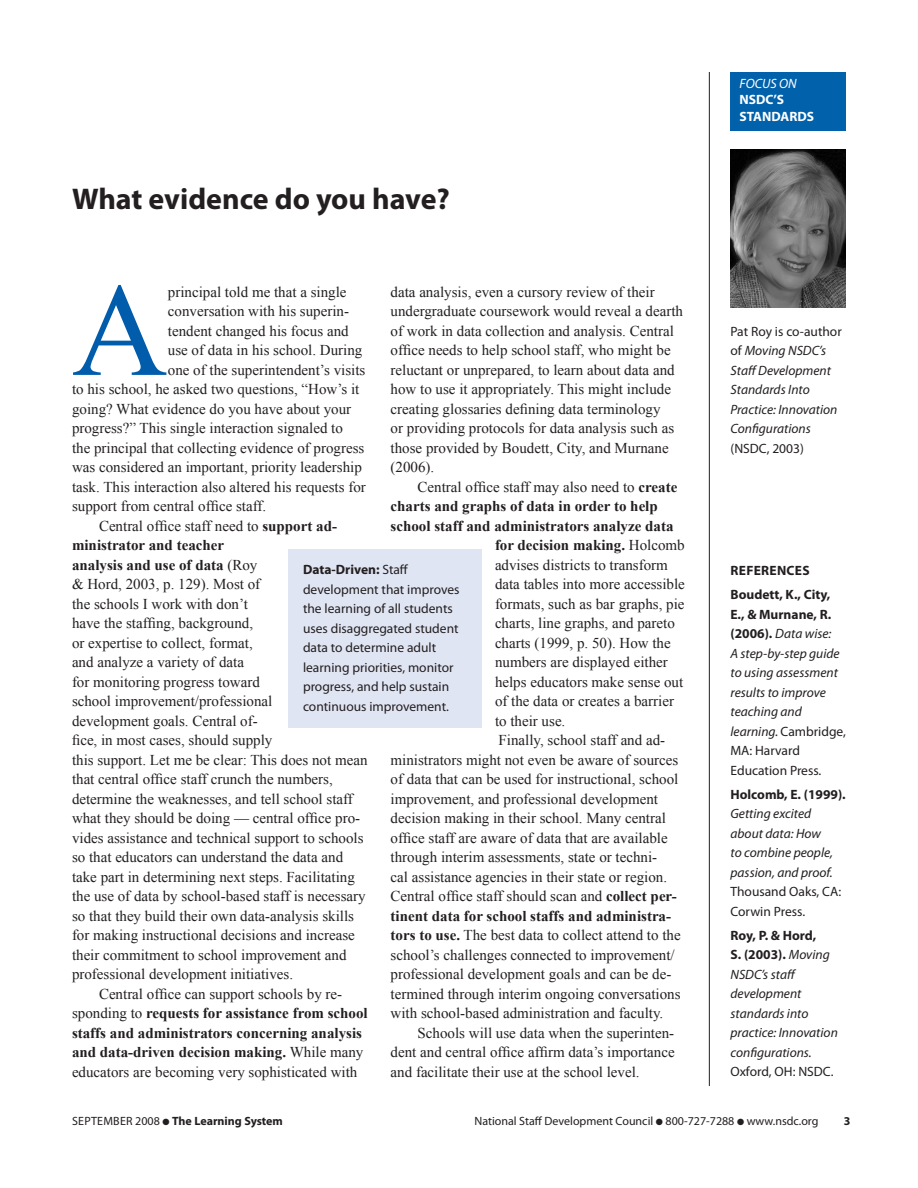
<style>
.page{position:relative;width:918px;height:1188px;background:#fff}
.page>*{position:absolute;margin:0;border:0;box-sizing:border-box;transform-origin:0 0}
.Body_text{font:132.75px "Times New Roman";color:#015dab}
.Headline_18b{font:700 30px "Myriad Pro";color:#231f20}
.Body_text-2{font:15px/19.5px "Times New Roman";color:#231f20}
.Body_text-3{font:700 15px/19.5px "Times New Roman";color:#231f20}
.References_on_side{font:italic 13.5px/19.5px "Myriad Pro";color:#231f20}
.Standards{font:13.5px/19.5px "Myriad Pro";color:#231f20}
.Body_text-4{font:italic 13.5px/19.5px "Myriad Pro";color:#231f20}
.t1{font:700 13.5px "Myriad Pro";color:#fff}
.References_on_side-2{font:700 13.5px "Myriad Pro";color:#231f20}
.t2{font:italic 13.5px "Myriad Pro";color:#fff}
.t3{font:12px "Myriad Pro";color:#231f20}
.t4{font:700 12px "Myriad Pro";color:#231f20}
.s1{font-weight:700}
.s2{font-weight:400}
.s3{font-style:normal}
.s4{font-weight:700;font-style:normal}
</style>
<div class="page">
<hr style="left:709px;top:72px;width:1px;height:1014px;background:#231f20">
<div style="left:730px;top:72px;width:116px;height:58px;background:#0161ab"></div>
<img style="left:730px;top:150px;width:116px;height:158px">
<div style="left:288px;top:549px;width:194px;height:179px;background:#e0e5f3"></div>
<p class="Headline_18b" style="left:72px;top:182px;width:379px">What evidence do you have?</p>
<p class="t2" style="left:740px;top:76px;width:59px">FOCUS ON</p>
<p class="t1" style="left:740px;top:92px;width:46px">NSDC’S</p>
<p class="t1" style="left:740px;top:109px;width:76px">STANDARDS</p>
<p class="Body_text" style="left:72px;top:241px;width:97px">A</p>
<p class="Body_text-2" style="left:168px;top:282px;width:180px">principal told me that a single</p>
<p class="Body_text-2" style="left:391px;top:282px;width:294px">data analysis, even a cursory review of their undergraduate coursework would reveal a dearth of work in data collection and analysis. Central office needs to help school staff, who might be reluctant or unprepared, to learn about data and how to use it appropriately. This might include creating glossaries defining data terminology<br>or providing protocols for data analysis such as those provided by Boudett, City, and Murnane (2006).</p>
<p class="Body_text-2" style="left:418px;top:477px;width:261px">Central office staff may also need to <span class="s1">create</span></p>
<p class="Body_text-3" style="left:391px;top:496px;width:269px">charts and graphs of data in order to help</p>
<p class="Body_text-3" style="left:391px;top:516px;width:284px">school staff and administrators analyze data</p>
<p class="Body_text-3" style="left:495px;top:535px;width:191px">for decision making. <span class="s2">Holcomb</span></p>
<p class="Body_text-2" style="left:495px;top:555px;width:174px">advises districts to transform</p>
<p class="Body_text-2" style="left:495px;top:574px;width:191px">data tables into more accessible</p>
<p class="Body_text-2" style="left:495px;top:594px;width:191px">formats, such as bar graphs, pie</p>
<p class="Body_text-2" style="left:495px;top:613px;width:181px">charts, line graphs, and pareto</p>
<p class="Body_text-2" style="left:495px;top:633px;width:177px">charts (1999, p. 50). How the</p>
<p class="Body_text-2" style="left:495px;top:652px;width:174px">numbers are displayed either</p>
<p class="Body_text-2" style="left:495px;top:672px;width:190px">helps educators make sense out</p>
<p class="Body_text-2" style="left:495px;top:691px;width:181px">of the data or creates a barrier</p>
<p class="Body_text-2" style="left:495px;top:711px;width:72px">to their use.</p>
<p class="Body_text-2" style="left:391px;top:730px;width:292px;text-indent:108px">Finally, school staff and ad&shy;ministrators might not even be aware of sources of data that can be used for instructional, school improvement, and professional development decision making in their school. Many central office staff are aware of data that are available through interim assessments, state or techni-<br>cal assistance agencies in their state or region.<br>Central office staff should scan and <span class="s1">collect per&shy;tinent data for school staffs and administra&shy;tors to use.</span> The best data to collect attend to the school’s challenges connected to improvement/ professional development goals and can be de&shy;termined through interim ongoing conversations with school-based administration and faculty.</p>
<p class="Body_text-2" style="left:391px;top:1023px;width:286px;text-align:justify;text-indent:27px">Schools will use data when the superinten&shy;dent and central office affirm data’s importance and facilitate their use at the school level.</p>
<p class="Body_text-2" style="left:168px;top:301px;width:183px">conversation with his superin-</p>
<p class="Body_text-2" style="left:168px;top:321px;width:182px">tendent changed his focus and</p>
<p class="Body_text-2" style="left:168px;top:340px;width:196px">use of data in his school. During</p>
<p class="Body_text-2" style="left:168px;top:360px;width:199px">one of the superintendent’s visits</p>
<p class="Body_text-2" style="left:72px;top:379px;width:289px">to his school, he asked two questions, “How’s it</p>
<p class="Body_text-2" style="left:72px;top:399px;width:281px">going? What evidence do you have about your</p>
<p class="Body_text-2" style="left:72px;top:418px;width:272px">progress?” This single interaction signaled to</p>
<p class="Body_text-2" style="left:72px;top:438px;width:294px">the principal that collecting evidence of progress</p>
<p class="Body_text-2" style="left:72px;top:457px;width:291px">was considered an important, priority leadership</p>
<p class="Body_text-2" style="left:72px;top:477px;width:295px">task. This interaction also altered his requests for</p>
<p class="Body_text-2" style="left:72px;top:496px;width:196px">support from central office staff.</p>
<p class="Body_text-2" style="left:72px;top:516px;width:297px;text-indent:27px">Central office staff need to <span class="s1">support ad&shy;ministrator and teacher<br>analysis and use of data</span> (Roy<br>&amp; Hord, 2003, p. 129). Most of<br>the schools I work with don’t<br>have the staffing, background,<br>or expertise to collect, format,<br>and analyze a variety of data<br>for monitoring progress toward<br>school improvement/professional<br>development goals. Central of-<br>fice, in most cases, should supply<br>this support. Let me be clear: This does not mean that central office staff crunch the numbers, determine the weaknesses, and tell school staff what they should be doing — central office pro&shy;vides assistance and technical support to schools so that educators can understand the data and take part in determining next steps. Facilitating the use of data by school-based staff is necessary so that they build their own data-analysis skills for making instructional decisions and increase their commitment to school improvement and professional development initiatives.</p>
<p class="Body_text-3" style="left:72px;top:984px;width:297px;text-indent:27px"><span class="s2">Central office can support schools by re&shy;sponding to</span> requests for assistance from school staffs and administrators concerning analysis and data-driven decision making. <span class="s2">While many educators are becoming very sophisticated with</span></p>
<p class="Body_text-4" style="left:730px;top:322px;width:113px"><span class="s3">Pat Roy is co-author of</span> Moving NSDC’s<br>Staff Development<br>Standards Into<br>Practice: Innovation<br>Configurations <span class="s3">(NSDC, 2003)</span></p>
<p class="Standards" style="left:303px;top:560px;width:158px"><span class="s1">Data-Driven:</span> Staff development that improves the learning of all students uses disaggregated student data to determine adult learning priorities, monitor progress, and help sustain continuous improvement.</p>
<p class="References_on_side-2" style="left:731px;top:563px;width:17px">References</p>
<p class="References_on_side" style="left:730px;top:585px;width:117px"><span class="s4">Boudett, K., City,<br>E., &amp; Murnane, R. (2006).</span> Data wise:<br>A step-by-step guide to using assessment results to improve teaching and learning. <span class="s3">Cambridge,<br>MA: Harvard<br>Education Press.</span></p>
<p class="References_on_side" style="left:730px;top:785px;width:117px"><span class="s4">Holcomb, E. (1999).<br></span>Getting excited about data: How<br>to combine people, passion, and proof.<br><span class="s3">Thousand Oaks, CA:<br>Corwin Press.</span></p>
<p class="References_on_side" style="left:730px;top:926px;width:109px"><span class="s4">Roy, P. &amp; Hord,<br>S. (2003).</span> Moving<br>NSDC’s staff development standards into practice: Innovation configurations.<br><span class="s3">Oxford, OH : NSDC.</span></p>
<p class="t4" style="left:72px;top:1114px;width:212px"><span class="s2">September 2008</span> ● The Learning System</p>
<p class="t3" style="left:474px;top:1114px;width:346px">National Staff Development Council ● 800-727-7288 ● www.nsdc.org</p>
<p class="t4" style="left:844px;top:1114px;width:8px">3</p>
</div>
